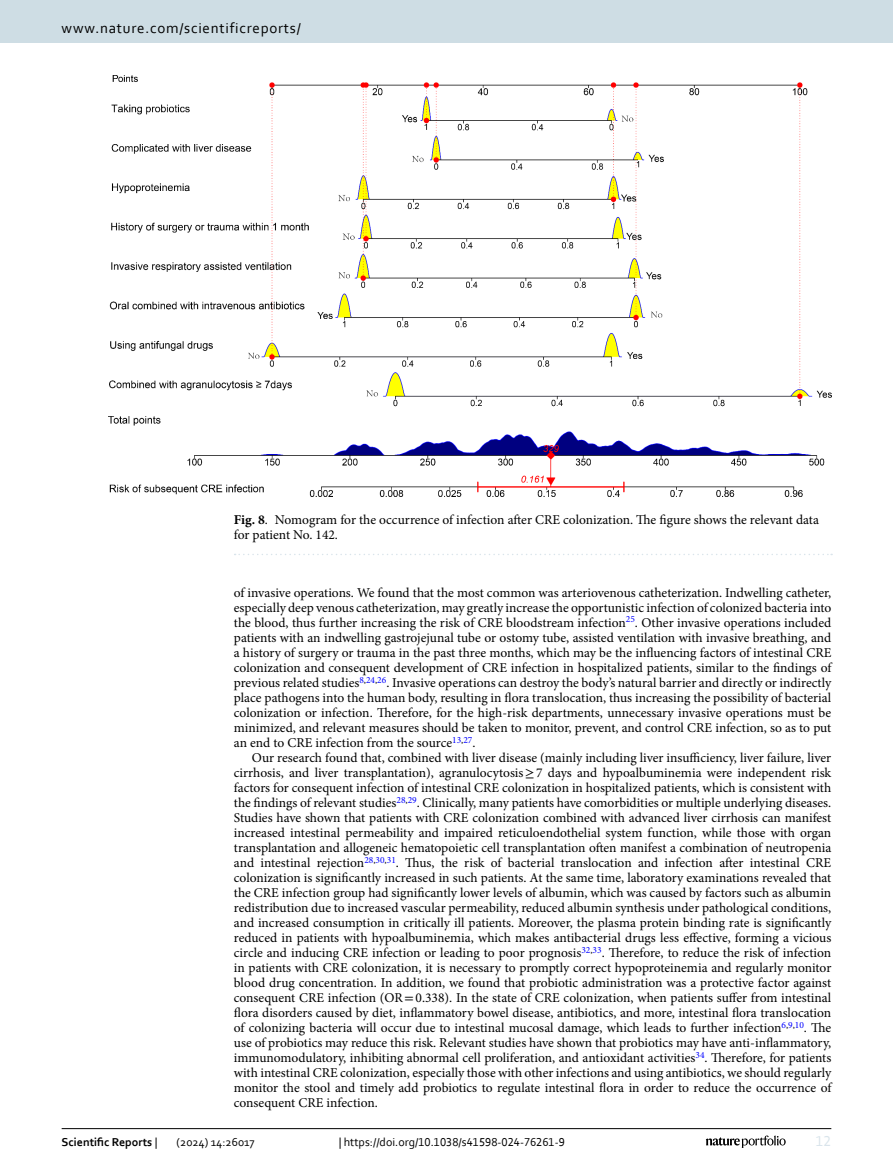
<style>
.page{position:relative;width:893px;height:1174px;background:#fff}
.page>*{position:absolute;margin:0;border:0;box-sizing:border-box;transform-origin:0 0}
.t1{font:15px "Corbel";letter-spacing:.05em;color:#000}
.t2{font:15px "Corbel";color:#d9e4eb}
.Body_Text_Indent{font:13.5px/15px "Minion Pro";color:#000;text-align:justify}
.Figure_Caption{font:13.5px/15px "Minion Pro";color:#000}
.t3{font:12px "Corbel";color:#000}
.t4{font:700 12px "Corbel";color:#000}
.s1{font-weight:700}
.s2{font-family:"STIX"}
.s3{font-weight:400}
</style>
<div class="page">
<img style="left:108px;top:76px;width:723px;height:420px">
<svg style="left:235px;top:554px;width:597px;height:1px"></svg>
<hr style="left:62px;top:1128px;width:769px;height:1px;background:#000">
<svg style="left:706px;top:1135px;width:80px;height:12px"></svg>
<div style="left:0;top:0;width:893px;height:43px;background:#cedde4"></div>
<p class="t1" style="left:62px;top:18px;width:241px">www.nature.com/scientificreports/</p>
<p class="Figure_Caption" style="left:234px;top:512px;width:587px"><span class="s1">Fig. 8</span>. Nomogram for the occurrence of infection after CRE colonization. The figure shows the relevant data for patient No. 142.</p>
<p class="Body_Text_Indent" style="left:234px;top:585px;width:599px">of invasive operations. We found that the most common was arteriovenous catheterization. Indwelling catheter, especially deep venous catheterization, may greatly increase the opportunistic infection of colonized bacteria into the blood, thus further increasing the risk of CRE bloodstream infection<sup>25</sup>. Other invasive operations included patients with an indwelling gastrojejunal tube or ostomy tube, assisted ventilation with invasive breathing, and a history of surgery or trauma in the past three months, which may be the influencing factors of intestinal CRE colonization and consequent development of CRE infection in hospitalized patients, similar to the findings of previous related studies<sup>8</sup><sup>,</sup><sup>24</sup><sup>,</sup><sup>26</sup>. Invasive operations can destroy the body’s natural barrier and directly or indirectly place pathogens into the human body, resulting in flora translocation, thus increasing the possibility of bacterial colonization or infection. Therefore, for the high-risk departments, unnecessary invasive operations must be minimized, and relevant measures should be taken to monitor, prevent, and control CRE infection, so as to put an end to CRE infection from the source<sup>13</sup><sup>,</sup><sup>27</sup>.</p>
<p class="Body_Text_Indent" style="left:234px;top:750px;width:599px;text-indent:18px">Our research found that, combined with liver disease (mainly including liver insufficiency, liver failure, liver cirrhosis, and liver transplantation), agranulocytosis<span class="s2">≥</span>7 days and hypoalbuminemia were independent risk factors for consequent infection of intestinal CRE colonization in hospitalized patients, which is consistent with the findings of relevant studies<sup>28</sup><sup>,</sup><sup>29</sup>. Clinically, many patients have comorbidities or multiple underlying diseases.<br>Studies have shown that patients with CRE colonization combined with advanced liver cirrhosis can manifest increased intestinal permeability and impaired reticuloendothelial system function, while those with organ transplantation and allogeneic hematopoietic cell transplantation often manifest a combination of neutropenia and intestinal rejection<sup>28</sup><sup>,</sup><sup>30</sup><sup>,</sup><sup>31</sup>. Thus, the risk of bacterial translocation and infection after intestinal CRE colonization is significantly increased in such patients. At the same time, laboratory examinations revealed that the CRE infection group had significantly lower levels of albumin, which was caused by factors such as albumin redistribution due to increased vascular permeability, reduced albumin synthesis under pathological conditions, and increased consumption in critically ill patients. Moreover, the plasma protein binding rate is significantly reduced in patients with hypoalbuminemia, which makes antibacterial drugs less effective, forming a vicious circle and inducing CRE infection or leading to poor prognosis<sup>32</sup><sup>,</sup><sup>33</sup>. Therefore, to reduce the risk of infection in patients with CRE colonization, it is necessary to promptly correct hypoproteinemia and regularly monitor blood drug concentration. In addition, we found that probiotic administration was a protective factor against consequent CRE infection (OR<span class="s2">=</span>0.338). In the state of CRE colonization, when patients suffer from intestinal flora disorders caused by diet, inflammatory bowel disease, antibiotics, and more, intestinal flora translocation of colonizing bacteria will occur due to intestinal mucosal damage, which leads to further infection<sup>6</sup><sup>,</sup><sup>9</sup><sup>,</sup><sup>10</sup>. The use of probiotics may reduce this risk. Relevant studies have shown that probiotics may have anti-inflammatory, immunomodulatory, inhibiting abnormal cell proliferation, and antioxidant activities<sup>34</sup>. Therefore, for patients with intestinal CRE colonization, especially those with other infections and using antibiotics, we should regularly monitor the stool and timely add probiotics to regulate intestinal flora in order to reduce the occurrence of consequent CRE infection.</p>
<p class="t4" style="left:62px;top:1134px;width:97px">Scientific Reports <span class="s3">|</span></p>
<p class="t3" style="left:177px;top:1134px;width:80px">(2024) 14:26017</p>
<p class="t3" style="left:339px;top:1134px;width:228px">| https://doi.org/10.1038/s41598-024-76261-9</p>
<p class="t2" style="left:816px;top:1132px;width:17px">12</p>
</div>
